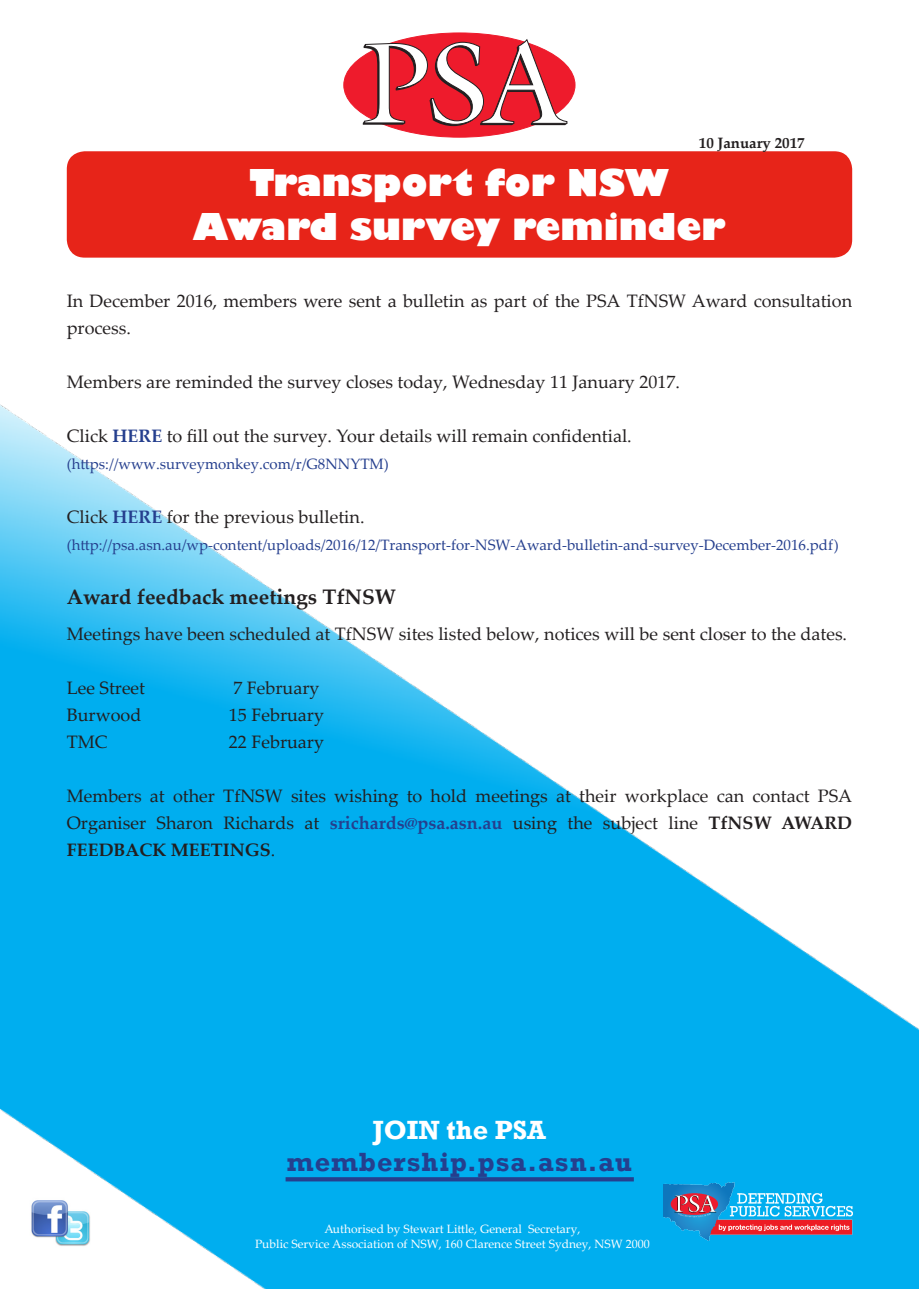
<style>
.page{position:relative;width:919px;height:1289px;background:#fff}
.page>*{position:absolute;margin:0;border:0;box-sizing:border-box;transform-origin:0 0}
.t1{font:800 36px "Gill Sans";color:#fff}
.authorisation{font:700 27px "Rockwell";letter-spacing:.04em;color:#253f8e}
.authorisation-2{font:700 27px "Rockwell";color:#fff}
.Sub_Heading{font:700 21px "Palatino Linotype";color:#231f20}
.body_text{font:18px/27px "Palatino Linotype";color:#231f20}
.body_text-2{font:15px "Palatino Linotype";color:#253f8e}
.Date{font:700 15px "Palatino Linotype";color:#231f20}
.authorisation-3{font:12px "Palatino Linotype";color:#fff}
.s1{font-weight:700;color:#253f8e}
.s2{font-weight:700}
</style>
<div class="page">
<div style="left:67px;top:151px;width:785px;height:107px;background:#e72419;border-radius:18px"></div>
<img style="left:0;top:404px;width:918px;height:884px">
<div style="left:344px;top:33px;width:231px;height:104px;background:#ee1b2c;border-radius:50%"></div>
<svg style="left:363px;top:39px;width:204px;height:87px"></svg>
<img style="left:663px;top:1182px;width:189px;height:58px">
<img style="left:21px;top:1195px;width:78px;height:58px">
<svg style="left:285px;top:1177px;width:348px;height:4px"></svg>
<p class="Date" style="left:698px;top:133px;width:107px">10 January 2017</p>
<p class="t1" style="left:249px;top:161px;width:421px">Transport for NSW</p>
<p class="t1" style="left:193px;top:204px;width:534px">Award survey reminder</p>
<p class="body_text" style="left:67px;top:287px;width:786px">In December 2016, members were sent a bulletin as part of the PSA TfNSW Award consultation process.</p>
<p class="body_text" style="left:67px;top:368px;width:614px">Members are reminded the survey closes today, Wednesday 11 January 2017.</p>
<p class="body_text" style="left:67px;top:422px;width:566px">Click <span class="s1">HERE</span> to fill out the survey. Your details will remain confidential.</p>
<p class="body_text-2" style="left:67px;top:453px;width:323px">(https://www.surveymonkey.com/r/G8NNYTM)</p>
<p class="body_text" style="left:67px;top:503px;width:299px">Click <span class="s1">HERE</span> for the previous bulletin.</p>
<p class="body_text-2" style="left:67px;top:534px;width:773px">(http://psa.asn.au/wp-content/uploads/2016/12/Transport-for-NSW-Award-bulletin-and-survey-December-2016.pdf)</p>
<p class="Sub_Heading" style="left:67px;top:582px;width:330px">Award feedback meetings TfNSW</p>
<p class="body_text" style="left:67px;top:620px;width:781px">Meetings have been scheduled at TfNSW sites listed below, notices will be sent closer to the dates.</p>
<p class="body_text" style="left:67px;top:674px;width:80px">Lee Street</p>
<p class="body_text" style="left:233px;top:674px;width:88px">7 February</p>
<p class="body_text" style="left:67px;top:701px;width:76px">Burwood</p>
<p class="body_text" style="left:229px;top:701px;width:97px">15 February</p>
<p class="body_text" style="left:67px;top:728px;width:42px">TMC</p>
<p class="body_text" style="left:229px;top:728px;width:97px">22 February</p>
<p class="body_text" style="left:67px;top:782px;width:786px;text-align:justify">Members at other TfNSW sites wishing to hold meetings at their workplace can contact PSA Organiser Sharon Richards at <span class="s1">srichards@psa.asn.au</span> using the subject line <span class="s2">TfNSW AWARD FEEDBACK MEETINGS</span>.</p>
<p class="authorisation-2" style="left:373px;top:1113px;width:175px">JOIN the PSA</p>
<p class="authorisation" style="left:287px;top:1145px;width:347px">membership.psa.asn.au</p>
<p class="authorisation-3" style="left:324px;top:1220px;width:257px">Authorised by Stewart Little, General Secretary,</p>
<p class="authorisation-3" style="left:255px;top:1234px;width:396px">Public Service Association of NSW, 160 Clarence Street Sydney, NSW 2000</p>
</div>
